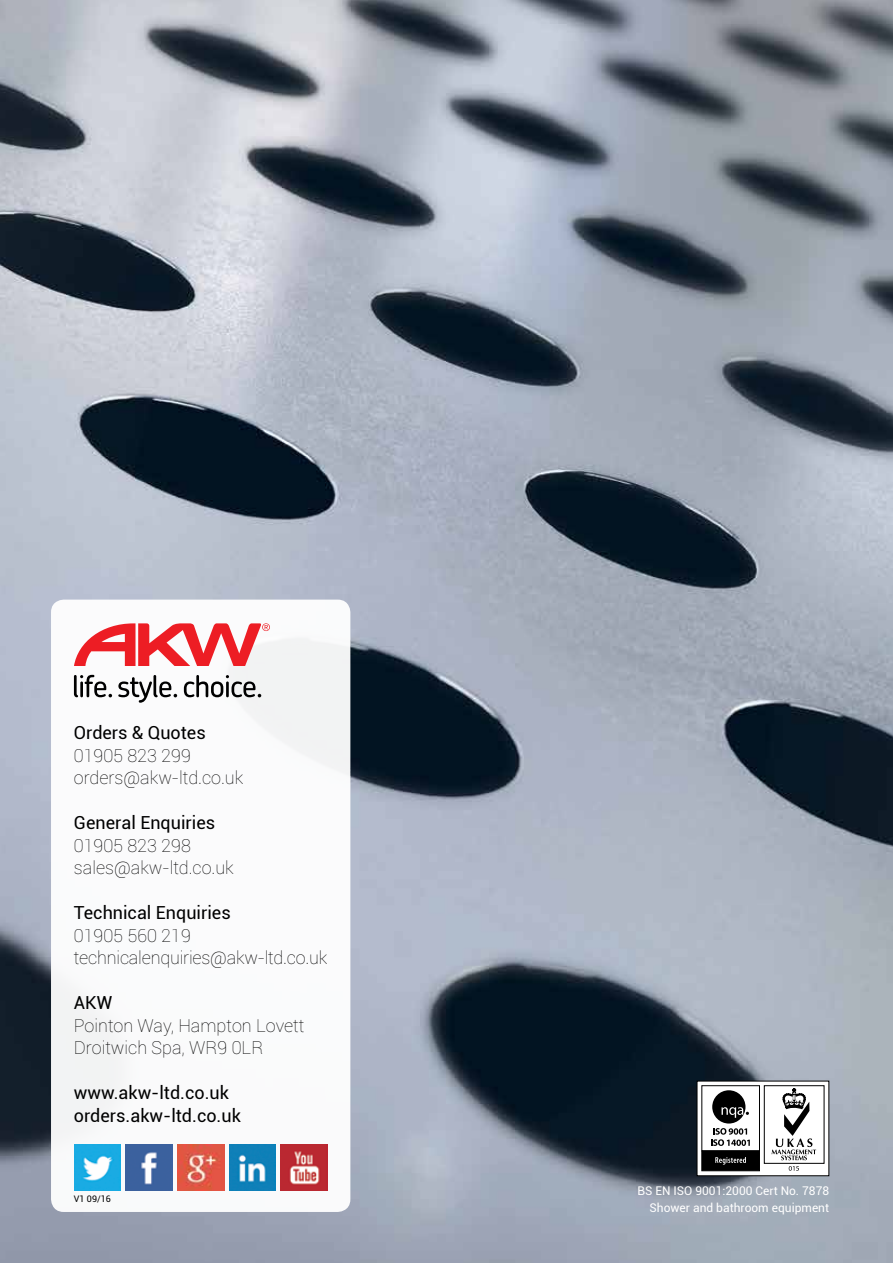
<style>
.page{position:relative;width:893px;height:1263px;background:#fff}
.page>*{position:absolute;margin:0;border:0;box-sizing:border-box;transform-origin:0 0}
.t1{font:100 18px/22.5px "Roboto";color:#000}
.t2{font:18px/22.5px "Roboto";color:#000}
.t3{font:12px/16.5px "Roboto";color:#fff;text-align:right}
.t4{font:9px "Roboto";color:#000}
</style>
<div class="page">
<img style="left:0;top:0;width:893px;height:1263px">
<div style="left:51px;top:600px;width:299px;height:612px;background:#fff;border-radius:13px"></div>
<img style="left:74px;top:1144px;width:47px;height:47px">
<img style="left:126px;top:1144px;width:46px;height:47px">
<img style="left:177px;top:1144px;width:47px;height:47px">
<img style="left:229px;top:1144px;width:47px;height:47px">
<img style="left:281px;top:1144px;width:46px;height:47px">
<svg style="left:74px;top:675px;width:38px;height:22px"></svg>
<svg style="left:118px;top:675px;width:59px;height:28px"></svg>
<svg style="left:184px;top:675px;width:77px;height:22px"></svg>
<svg style="left:74px;top:623px;width:196px;height:43px"></svg>
<div style="left:697px;top:1081px;width:132px;height:95px;background:#fff"></div>
<div style="left:701px;top:1085px;width:59px;height:66px;background:#fff;border:1px solid #000"></div>
<div style="left:712px;top:1090px;width:33px;height:33px;background:#000;border-radius:50%"></div>
<svg style="left:721px;top:1107px;width:28px;height:11px"></svg>
<svg style="left:711px;top:1128px;width:39px;height:18px"></svg>
<div style="left:764px;top:1085px;width:60px;height:79px;background:#fff;border:1px solid #000"></div>
<svg style="left:772px;top:1088px;width:44px;height:72px"></svg>
<svg style="left:789px;top:1166px;width:10px;height:5px"></svg>
<div style="left:701px;top:1150px;width:59px;height:21px;background:#000;border:1px solid #000"></div>
<svg style="left:715px;top:1157px;width:31px;height:7px"></svg>
<p class="t2" style="left:74px;top:721px;width:133px">Orders &amp; Quotes</p>
<p class="t1" style="left:74px;top:743px;width:171px">01905 823 299 orders@akw-ltd.co.uk</p>
<p class="t2" style="left:74px;top:811px;width:143px">General Enquiries</p>
<p class="t1" style="left:74px;top:833px;width:161px">01905 823 298 sales@akw-ltd.co.uk</p>
<p class="t2" style="left:74px;top:901px;width:158px">Technical Enquiries</p>
<p class="t1" style="left:74px;top:923px;width:255px">01905 560 219 technicalenquiries@akw-ltd.co.uk</p>
<p class="t2" style="left:74px;top:991px;width:40px">AKW</p>
<p class="t1" style="left:74px;top:1013px;width:232px">Pointon Way, Hampton Lovett<br>Droitwich Spa, WR9 0LR</p>
<p class="t2" style="left:74px;top:1081px;width:168px">www.akw-ltd.co.uk orders.akw-ltd.co.uk</p>
<p class="t4" style="left:74px;top:1192px;width:38px">V1 09/16</p>
<p class="t3" style="left:637px;top:1182px;width:193px">BS EN ISO 9001:2000 Cert No. 7878<br>Shower and bathroom equipment</p>
</div>
